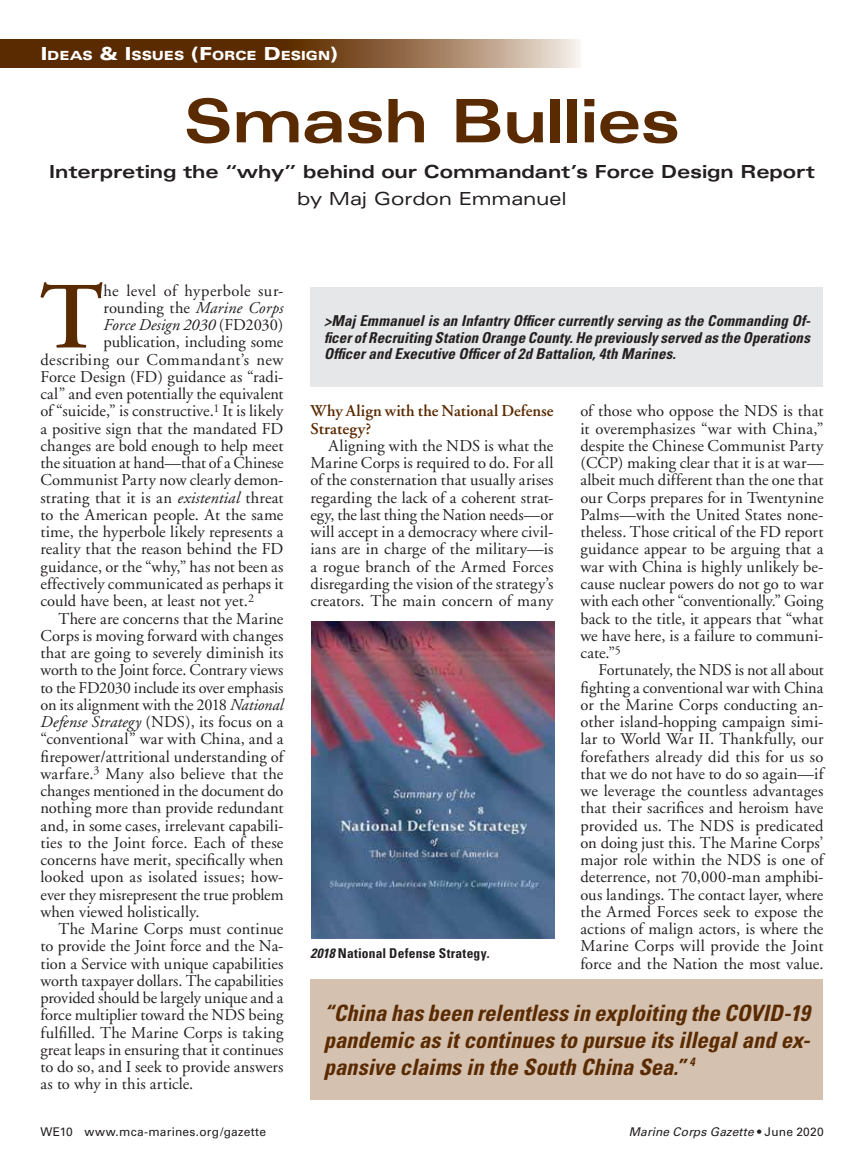
<style>
.page{position:relative;width:864px;height:1175px;background:#fff}
.page>*{position:absolute;margin:0;border:0;box-sizing:border-box;transform-origin:0 0}
.t1{font:600 94.5px "Adobe Garamond";color:#5a2a00}
.t2{font:700 expanded 60px "Univers";letter-spacing:-.015em;color:#5a2a00}
.t3{font:italic 700 condensed 22.5px/27px "Univers";color:#5a2a00;text-align:justify}
.t4{font:700 expanded 18px "Univers";letter-spacing:-.005em;color:#231f20}
.t5{font:expanded 18px "Univers";letter-spacing:-.005em;color:#231f20}
.t6{font:16.5px/17.2px "Adobe Garamond";letter-spacing:.005em;color:#231f20;text-align:justify}
.t7{font:600 16.5px/17.2px "Adobe Garamond";letter-spacing:.005em;color:#5a2a00}
.t8{font:16.5px "Adobe Garamond";letter-spacing:-.015em;color:#231f20}
.t9{font:16.5px "Adobe Garamond";letter-spacing:.03em;color:#231f20}
.t10{font:italic 16.5px "Adobe Garamond";color:#231f20}
.t11{font:16.5px "Adobe Garamond";letter-spacing:.025em;color:#231f20}
.t12{font:italic 700 condensed 15px/16.5px "Univers";letter-spacing:.01em;color:#231f20;text-align:justify}
.t13{font:700 condensed 13.5px "Univers";letter-spacing:.02em;color:#231f20}
.t14{font:900 expanded 12.6px "Univers";letter-spacing:-.005em;color:#fff}
.t15{font:12px "Univers";letter-spacing:.02em;color:#231f20}
.t16{font:italic 12px "Univers";letter-spacing:.015em;color:#231f20}
.s1{font-size:18px}
.s2{font-style:italic}
.s3{font-style:normal}
</style>
<div class="page">
<svg style="left:0;top:40px;width:580px;height:28px;background:#7f5632"></svg>
<div style="left:310px;top:287px;width:514px;height:100px;background:#e6e7e8"></div>
<div style="left:310px;top:979px;width:513px;height:120px;background:#d5c1b0"></div>
<img style="left:311px;top:621px;width:243px;height:317px">
<p class="t14" style="left:41px;top:48px;width:299px"><span class="s1">I</span>DEAS <span class="s1">&amp; I</span>SSUES <span class="s1">(F</span>ORCE <span class="s1">D</span> ESIGN<span class="s1">)</span></p>
<h2 class="t2" style="left:184px;top:87px;width:498px">Smash Bullies</h2>
<p class="t4" style="left:49px;top:162px;width:768px">Interpreting the “why” behind our Commandant’s Force Design Report</p>
<p class="t5" style="left:297px;top:188px;width:271px">by Maj Gordon Emmanuel</p>
<h1 class="t1" style="left:39px;top:265px;width:66px">T</h1>
<p class="t11" style="left:104px;top:281px;width:181px">he level of hyperbole sur-</p>
<p class="t6" style="left:104px;top:299px;width:181px">rounding the <span class="s2">Marine Corps</span></p>
<p class="t10" style="left:104px;top:316px;width:181px">Force Design 2030 <span class="s3">(FD2030)</span></p>
<p class="t6" style="left:104px;top:334px;width:181px">publication, including some</p>
<p class="t9" style="left:40px;top:350px;width:245px">describing our Commandant’s new</p>
<p class="t6" style="left:40px;top:368px;width:244px">Force Design (FD) guidance as “radi-</p>
<p class="t6" style="left:40px;top:386px;width:245px">cal” and even potentially the equivalent</p>
<p class="t6" style="left:40px;top:403px;width:245px">of “suicide,” is constructive.<sup>1</sup> It is likely</p>
<p class="t6" style="left:40px;top:420px;width:245px">a positive sign that the mandated FD</p>
<p class="t6" style="left:40px;top:437px;width:244px">changes are bold enough to help meet</p>
<p class="t6" style="left:40px;top:455px;width:245px">the situation at hand—that of a Chinese</p>
<p class="t6" style="left:40px;top:472px;width:244px">Communist Party now clearly demon-</p>
<p class="t6" style="left:40px;top:489px;width:245px">strating that it is an <span class="s2">existential</span> threat</p>
<p class="t6" style="left:40px;top:506px;width:244px">to the American people. At the same</p>
<p class="t6" style="left:40px;top:524px;width:245px">time, the hyperbole likely represents a</p>
<p class="t6" style="left:40px;top:541px;width:244px">reality that the reason behind the FD</p>
<p class="t6" style="left:40px;top:558px;width:245px">guidance, or the “why,” has not been as</p>
<p class="t6" style="left:40px;top:575px;width:245px">effectively communicated as perhaps it</p>
<p class="t6" style="left:40px;top:593px;width:215px">could have been, at least not yet.<sup>2</sup></p>
<p class="t6" style="left:59px;top:610px;width:226px">There are concerns that the Marine</p>
<p class="t6" style="left:40px;top:627px;width:245px">Corps is moving forward with changes</p>
<p class="t6" style="left:40px;top:644px;width:244px">that are going to severely diminish its</p>
<p class="t6" style="left:40px;top:662px;width:245px">worth to the Joint force. Contrary views</p>
<p class="t8" style="left:40px;top:678px;width:245px">to the FD2030 include its over emphasis</p>
<p class="t6" style="left:40px;top:696px;width:245px">on its alignment with the 2018 <span class="s2">National</span></p>
<p class="t6" style="left:40px;top:713px;width:245px"><span class="s2">Defense Strategy</span> (NDS), its focus on a</p>
<p class="t6" style="left:40px;top:731px;width:245px">“conventional” war with China, and a</p>
<p class="t6" style="left:40px;top:748px;width:245px">firepower/attritional understanding of</p>
<p class="t6" style="left:40px;top:765px;width:245px">warfare.<sup>3</sup> Many also believe that the</p>
<p class="t6" style="left:40px;top:782px;width:244px">changes mentioned in the document do</p>
<p class="t6" style="left:40px;top:800px;width:245px">nothing more than provide redundant</p>
<p class="t6" style="left:40px;top:817px;width:244px">and, in some cases, irrelevant capabili-</p>
<p class="t6" style="left:40px;top:834px;width:245px">ties to the Joint force. Each of these</p>
<p class="t6" style="left:40px;top:851px;width:245px">concerns have merit, specifically when</p>
<p class="t6" style="left:40px;top:869px;width:244px">looked upon as isolated issues; how-</p>
<p class="t6" style="left:40px;top:886px;width:245px">ever they misrepresent the true problem</p>
<p class="t6" style="left:40px;top:903px;width:161px">when viewed holistically.</p>
<p class="t6" style="left:59px;top:920px;width:227px">The Marine Corps must continue</p>
<p class="t6" style="left:40px;top:938px;width:244px">to provide the Joint force and the Na-</p>
<p class="t6" style="left:40px;top:955px;width:244px">tion a Service with unique capabilities</p>
<p class="t6" style="left:40px;top:972px;width:245px">worth taxpayer dollars. The capabilities</p>
<p class="t6" style="left:40px;top:989px;width:245px">provided should be largely unique and a</p>
<p class="t6" style="left:40px;top:1007px;width:245px">force multiplier toward the NDS being</p>
<p class="t6" style="left:40px;top:1024px;width:245px">fulfilled. The Marine Corps is taking</p>
<p class="t6" style="left:40px;top:1041px;width:244px">great leaps in ensuring that it continues</p>
<p class="t6" style="left:40px;top:1058px;width:244px">to do so, and I seek to provide answers</p>
<p class="t6" style="left:40px;top:1076px;width:154px">as to why in this article.</p>
<p class="t12" style="left:324px;top:312px;width:488px">&gt;Maj Emmanuel is an Infantry Officer currently serving as the Commanding Of&shy;ficer of Recruiting Station Orange County. He previously served as the Operations Officer and Executive Officer of 2d Battalion, 4th Marines.</p>
<p class="t7" style="left:310px;top:403px;width:245px">Why Align with the National Defense<br>Strategy?</p>
<p class="t6" style="left:310px;top:437px;width:245px;text-indent:18px">Aligning with the NDS is what the Marine Corps is required to do. For all of the consternation that usually arises regarding the lack of a coherent strat&shy;egy, the last thing the Nation needs—or will accept in a democracy where civil&shy;ians are in charge of the military—is a rogue branch of the Armed Forces disregarding the vision of the strategy’s creators. The main concern of many</p>
<p class="t13" style="left:310px;top:945px;width:181px"><span class="s2">2018</span> National Defense Strategy<span class="s2">.</span></p>
<p class="t6" style="left:580px;top:403px;width:245px">of those who oppose the NDS is that it overemphasizes “war with China,” despite the Chinese Communist Party (CCP) making clear that it is at war— albeit much different than the one that our Corps prepares for in Twentynine Palms—with the United States none&shy;theless. Those critical of the FD report guidance appear to be arguing that a war with China is highly unlikely be&shy;cause nuclear powers do not go to war with each other “conventionally.” Going back to the title, it appears that “what we have here, is a failure to communi&shy;cate.”<sup>5</sup></p>
<p class="t6" style="left:580px;top:662px;width:245px;text-indent:18px">Fortunately, the NDS is not all about fighting a conventional war with China or the Marine Corps conducting an&shy;other island-hopping campaign simi&shy;lar to World War II. Thankfully, our forefathers already did this for us so that we do not have to do so again—if we leverage the countless advantages that their sacrifices and heroism have provided us. The NDS is predicated on doing just this. The Marine Corps’ major role within the NDS is one of deterrence, not 70,000-man amphibi&shy;ous landings. The contact layer, where the Armed Forces seek to expose the actions of malign actors, is where the Marine Corps will provide the Joint force and the Nation the most value.</p>
<h3 class="t3" style="left:324px;top:999px;width:488px">“China has been relentless in exploiting the COVID-19 pandemic as it continues to pursue its illegal and ex&shy;pansive claims in the South China Sea.” <sup>4</sup></h3>
<p class="t15" style="left:40px;top:1124px;width:227px">WE10 www.mca-marines.org/gazette</p>
<p class="t16" style="left:629px;top:1124px;width:196px">Marine Corps Gazette <span class="s3">• June 2020</span></p>
</div>
